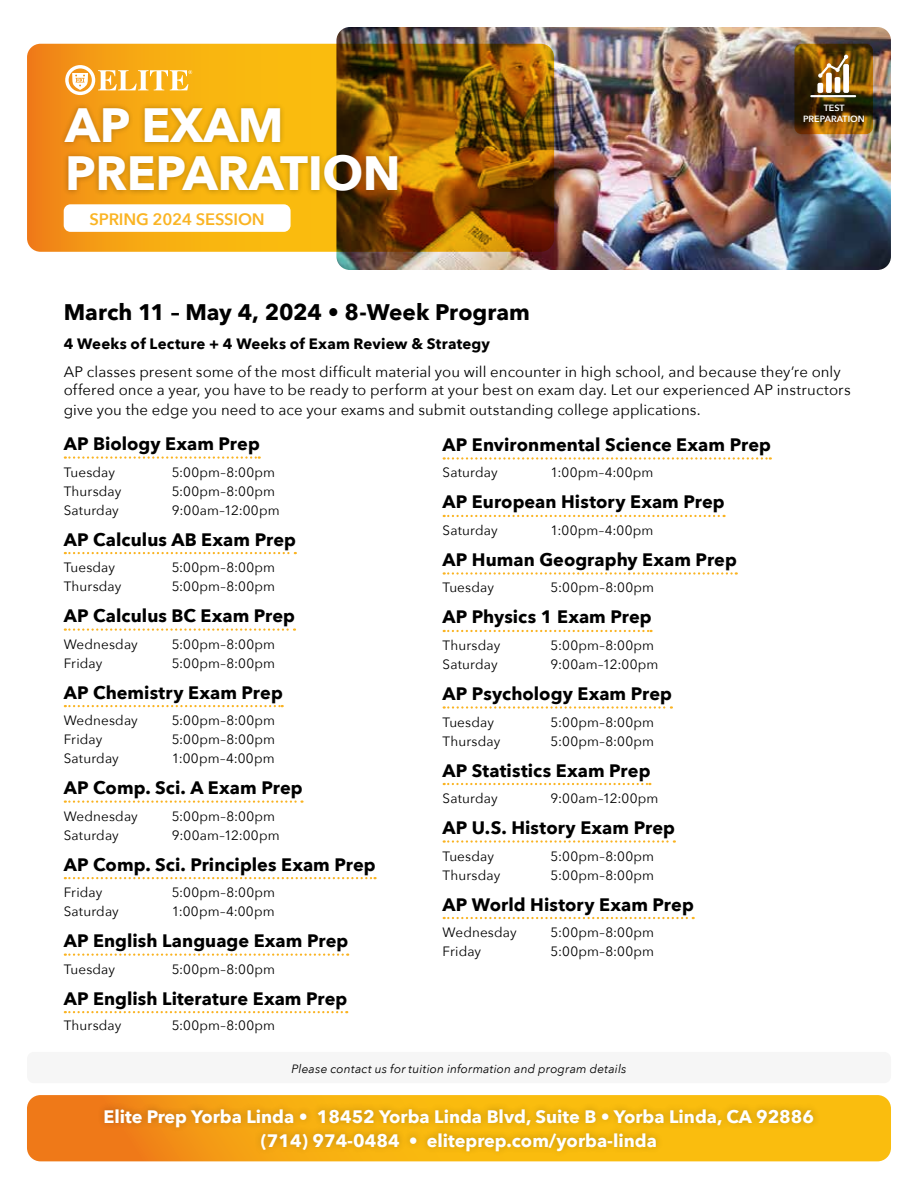
<style>
.page{position:relative;width:918px;height:1188px;background:#fff}
.page>*{position:absolute;margin:0;border:0;box-sizing:border-box;transform-origin:0 0}
.t1{font:700 48px/48px "Avenir Next";letter-spacing:-.01em;color:#fff}
.t2{font:700 22.5px "Avenir Next";color:#000}
.t3{font:700 18px "Avenir Next";letter-spacing:.005em;color:#000}
.t4{font:700 18px/24px "Avenir Next";color:#fff;text-align:center}
.t5{font:600 16.5px "Avenir Next";letter-spacing:-.01em;color:#fab424}
.t6{font:15px/18px "Avenir Next";letter-spacing:.005em;color:#000}
.t7{font:700 15px "Avenir Next";letter-spacing:.01em;color:#000}
.t8{font:13.5px "Avenir Next";letter-spacing:.01em;color:#000}
.t9{font:italic 12px "Avenir Next";letter-spacing:.015em;color:#000}
.t10{font:600 9px/10.8px "Avenir Next";color:#fff;text-align:center}
</style>
<div class="page">
<svg style="left:27px;top:1095px;width:864px;height:66px"></svg>
<img style="left:336px;top:27px;width:555px;height:243px">
<svg style="left:794px;top:44px;width:79px;height:90px"></svg>
<svg style="left:810px;top:55px;width:46px;height:42px"></svg>
<svg style="left:27px;top:44px;width:527px;height:208px"></svg>
<div style="left:59px;top:102px;width:344px;height:95px;background:#000;opacity:.25"></div>
<svg style="left:65px;top:65px;width:127px;height:30px"></svg>
<svg style="left:65px;top:456px;width:195px;height:3px"></svg>
<svg style="left:65px;top:552px;width:231px;height:2px"></svg>
<svg style="left:65px;top:628px;width:230px;height:3px"></svg>
<svg style="left:65px;top:705px;width:218px;height:2px"></svg>
<svg style="left:65px;top:800px;width:238px;height:3px"></svg>
<svg style="left:65px;top:877px;width:311px;height:2px"></svg>
<svg style="left:65px;top:954px;width:283px;height:2px"></svg>
<svg style="left:65px;top:1011px;width:282px;height:2px"></svg>
<svg style="left:444px;top:457px;width:327px;height:3px"></svg>
<svg style="left:444px;top:515px;width:281px;height:2px"></svg>
<svg style="left:444px;top:572px;width:293px;height:3px"></svg>
<svg style="left:444px;top:630px;width:208px;height:2px"></svg>
<svg style="left:444px;top:706px;width:228px;height:3px"></svg>
<svg style="left:444px;top:783px;width:206px;height:2px"></svg>
<svg style="left:444px;top:840px;width:231px;height:3px"></svg>
<svg style="left:444px;top:917px;width:250px;height:2px"></svg>
<div style="left:64px;top:204px;width:227px;height:28px;background:#fff;border-radius:7px"></div>
<div style="left:27px;top:1052px;width:864px;height:31px;background:#f6f6f6;border-radius:7px"></div>
<div style="left:96px;top:1102px;width:725px;height:56px;background:#000;opacity:.25"></div>
<h1 class="t1" style="left:65px;top:101px;width:337px">AP EXAM<br>PREPARATION</h1>
<p class="t5" style="left:90px;top:205px;width:177px">SPRING 2024 SESSION</p>
<p class="t10" style="left:803px;top:103px;width:63px">TEST<br>PREPARATION</p>
<h2 class="t2" style="left:64px;top:292px;width:468px">March 11 – May 4, 2024 • 8-Week Program</h2>
<p class="t7" style="left:64px;top:331px;width:428px">4 Weeks of Lecture + 4 Weeks of Exam Review &amp; Strategy</p>
<p class="t6" style="left:64px;top:362px;width:788px">AP classes present some of the most difficult material you will encounter in high school, and because they’re only offered once a year, you have to be ready to perform at your best on exam day. Let our experienced AP instructors</p>
<p class="t6" style="left:64px;top:400px;width:638px">give you the edge you need to ace your exams and submit outstanding college applications.</p>
<h3 class="t3" style="left:64px;top:428px;width:198px">AP Biology Exam Prep</h3>
<p class="t8" style="left:64px;top:460px;width:53px">Tuesday</p>
<p class="t8" style="left:172px;top:460px;width:105px">5:00pm–8:00pm</p>
<p class="t8" style="left:64px;top:479px;width:59px">Thursday</p>
<p class="t8" style="left:172px;top:479px;width:105px">5:00pm–8:00pm</p>
<p class="t8" style="left:64px;top:498px;width:57px">Saturday</p>
<p class="t8" style="left:172px;top:498px;width:109px">9:00am–12:00pm</p>
<h3 class="t3" style="left:64px;top:524px;width:234px">AP Calculus AB Exam Prep</h3>
<p class="t8" style="left:64px;top:556px;width:53px">Tuesday</p>
<p class="t8" style="left:172px;top:556px;width:105px">5:00pm–8:00pm</p>
<p class="t8" style="left:64px;top:575px;width:59px">Thursday</p>
<p class="t8" style="left:172px;top:575px;width:105px">5:00pm–8:00pm</p>
<h3 class="t3" style="left:64px;top:600px;width:233px">AP Calculus BC Exam Prep</h3>
<p class="t8" style="left:64px;top:633px;width:76px">Wednesday</p>
<p class="t8" style="left:172px;top:633px;width:105px">5:00pm–8:00pm</p>
<p class="t8" style="left:64px;top:652px;width:40px">Friday</p>
<p class="t8" style="left:172px;top:652px;width:105px">5:00pm–8:00pm</p>
<h3 class="t3" style="left:64px;top:677px;width:221px">AP Chemistry Exam Prep</h3>
<p class="t8" style="left:64px;top:709px;width:76px">Wednesday</p>
<p class="t8" style="left:172px;top:709px;width:105px">5:00pm–8:00pm</p>
<p class="t8" style="left:64px;top:728px;width:40px">Friday</p>
<p class="t8" style="left:172px;top:728px;width:105px">5:00pm–8:00pm</p>
<p class="t8" style="left:64px;top:747px;width:57px">Saturday</p>
<p class="t8" style="left:172px;top:747px;width:104px">1:00pm–4:00pm</p>
<h3 class="t3" style="left:64px;top:772px;width:240px">AP Comp. Sci. A Exam Prep</h3>
<p class="t8" style="left:64px;top:805px;width:76px">Wednesday</p>
<p class="t8" style="left:172px;top:805px;width:105px">5:00pm–8:00pm</p>
<p class="t8" style="left:64px;top:824px;width:57px">Saturday</p>
<p class="t8" style="left:172px;top:824px;width:109px">9:00am–12:00pm</p>
<h3 class="t3" style="left:64px;top:849px;width:313px">AP Comp. Sci. Principles Exam Prep</h3>
<p class="t8" style="left:64px;top:881px;width:40px">Friday</p>
<p class="t8" style="left:172px;top:881px;width:105px">5:00pm–8:00pm</p>
<p class="t8" style="left:64px;top:900px;width:57px">Saturday</p>
<p class="t8" style="left:172px;top:900px;width:104px">1:00pm–4:00pm</p>
<h3 class="t3" style="left:64px;top:925px;width:286px">AP English Language Exam Prep</h3>
<p class="t8" style="left:64px;top:958px;width:53px">Tuesday</p>
<p class="t8" style="left:172px;top:958px;width:105px">5:00pm–8:00pm</p>
<h3 class="t3" style="left:64px;top:983px;width:285px">AP English Literature Exam Prep</h3>
<p class="t8" style="left:64px;top:1014px;width:59px">Thursday</p>
<p class="t8" style="left:172px;top:1014px;width:105px">5:00pm–8:00pm</p>
<h3 class="t3" style="left:443px;top:429px;width:330px">AP Environmental Science Exam Prep</h3>
<p class="t8" style="left:443px;top:461px;width:57px">Saturday</p>
<p class="t8" style="left:551px;top:461px;width:104px">1:00pm–4:00pm</p>
<h3 class="t3" style="left:443px;top:487px;width:284px">AP European History Exam Prep</h3>
<p class="t8" style="left:443px;top:519px;width:57px">Saturday</p>
<p class="t8" style="left:551px;top:519px;width:104px">1:00pm–4:00pm</p>
<h3 class="t3" style="left:443px;top:544px;width:296px">AP Human Geography Exam Prep</h3>
<p class="t8" style="left:443px;top:576px;width:53px">Tuesday</p>
<p class="t8" style="left:551px;top:576px;width:105px">5:00pm–8:00pm</p>
<h3 class="t3" style="left:443px;top:602px;width:211px">AP Physics 1 Exam Prep</h3>
<p class="t8" style="left:443px;top:634px;width:59px">Thursday</p>
<p class="t8" style="left:551px;top:634px;width:105px">5:00pm–8:00pm</p>
<p class="t8" style="left:443px;top:653px;width:57px">Saturday</p>
<p class="t8" style="left:551px;top:653px;width:109px">9:00am–12:00pm</p>
<h3 class="t3" style="left:443px;top:678px;width:231px">AP Psychology Exam Prep</h3>
<p class="t8" style="left:443px;top:710px;width:53px">Tuesday</p>
<p class="t8" style="left:551px;top:710px;width:105px">5:00pm–8:00pm</p>
<p class="t8" style="left:443px;top:729px;width:59px">Thursday</p>
<p class="t8" style="left:551px;top:729px;width:105px">5:00pm–8:00pm</p>
<h3 class="t3" style="left:443px;top:755px;width:209px">AP Statistics Exam Prep</h3>
<p class="t8" style="left:443px;top:787px;width:57px">Saturday</p>
<p class="t8" style="left:551px;top:787px;width:109px">9:00am–12:00pm</p>
<h3 class="t3" style="left:443px;top:812px;width:234px">AP U.S. History Exam Prep</h3>
<p class="t8" style="left:443px;top:844px;width:53px">Tuesday</p>
<p class="t8" style="left:551px;top:844px;width:105px">5:00pm–8:00pm</p>
<p class="t8" style="left:443px;top:863px;width:59px">Thursday</p>
<p class="t8" style="left:551px;top:863px;width:105px">5:00pm–8:00pm</p>
<h3 class="t3" style="left:443px;top:889px;width:253px">AP World History Exam Prep</h3>
<p class="t8" style="left:443px;top:921px;width:76px">Wednesday</p>
<p class="t8" style="left:551px;top:921px;width:105px">5:00pm–8:00pm</p>
<p class="t8" style="left:443px;top:940px;width:40px">Friday</p>
<p class="t8" style="left:551px;top:940px;width:105px">5:00pm–8:00pm</p>
<p class="t9" style="left:292px;top:1058px;width:337px">Please contact us for tuition information and program details</p>
<h3 class="t4" style="left:103px;top:1104px;width:712px">Elite Prep Yorba Linda • 18452 Yorba Linda Blvd, Suite B • Yorba Linda, CA 92886 (714) 974-0484 • eliteprep.com/yorba-linda</h3>
</div>
